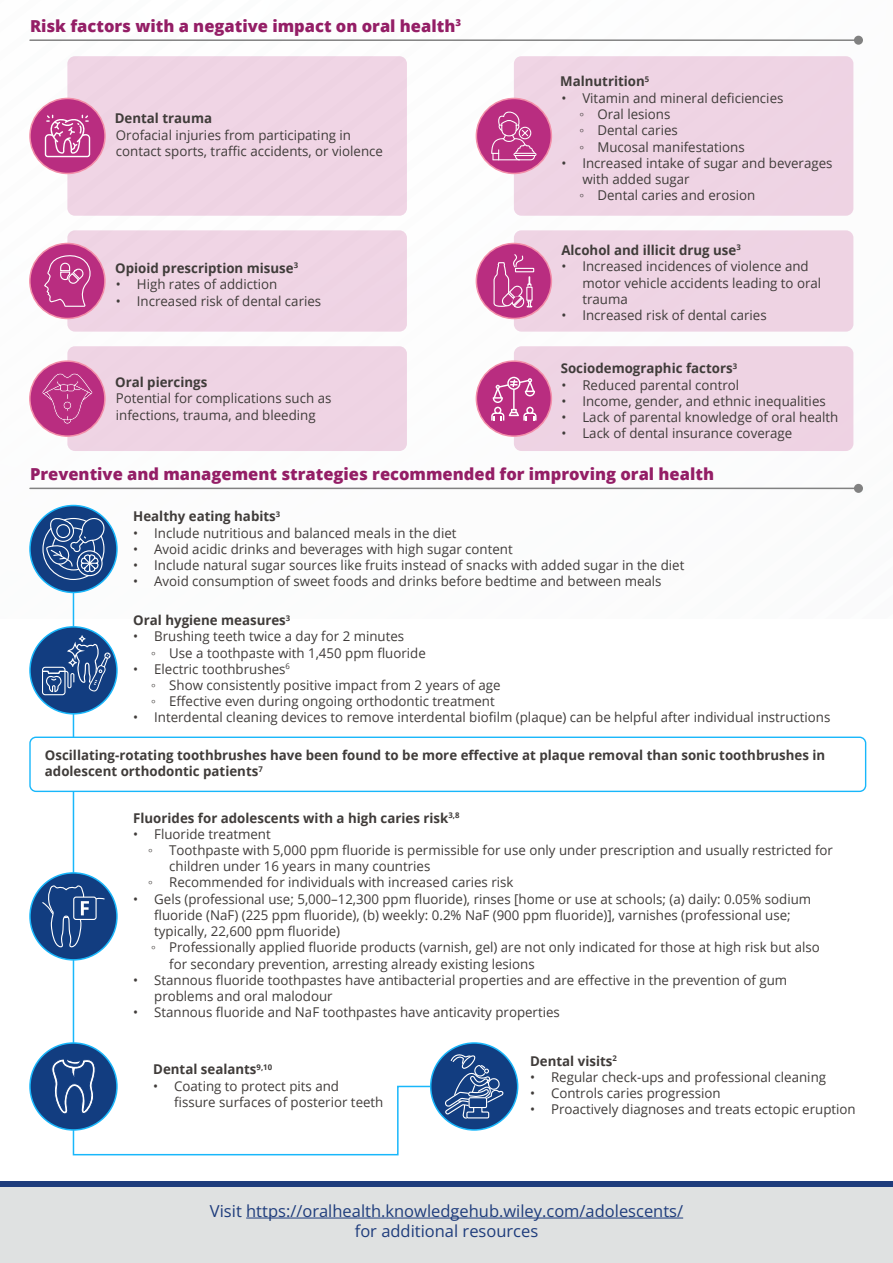
<style>
.page{position:relative;width:893px;height:1263px;background:#fff}
.page>*{position:absolute;margin:0;border:0;box-sizing:border-box;transform-origin:0 0}
.t1{font:800 16.5px "Open Sans";color:#941e66}
.t2{font:16.5px/19.8px "Open Sans";color:#1e3c7c;text-align:center}
.t3{font:13.5px/16.2px "Open Sans";color:#403c3a}
.t4{font:700 13.5px/16.2px "Open Sans";color:#403c3a}
.s1{font-family:"Times New Roman"}
</style>
<div class="page">
<svg style="left:29px;top:35px;width:834px;height:584px"></svg>
<hr style="left:30px;top:39px;width:829px;height:2px;background:#818181">
<div style="left:854px;top:36px;width:9px;height:9px;background:#818181;border-radius:50%"></div>
<div style="left:67px;top:230px;width:340px;height:102px;background:#efd4e5;border-radius:7px"></div>
<div style="left:30px;top:243px;width:75px;height:75px;background:#b92d80;border-radius:50%"></div>
<div style="left:29px;top:243px;width:77px;height:76px;border:2px solid #f38fa9;border-radius:50%"></div>
<div style="left:514px;top:230px;width:339px;height:102px;background:#eed3e3;border-radius:7px"></div>
<svg style="left:44px;top:255px;width:46px;height:52px"></svg>
<div style="left:476px;top:243px;width:75px;height:75px;background:#b92d80;border-radius:50%"></div>
<div style="left:476px;top:243px;width:76px;height:76px;border:2px solid #f38fa9;border-radius:50%"></div>
<div style="left:514px;top:346px;width:339px;height:105px;background:#eed3e3;border-radius:8px"></div>
<div style="left:476px;top:361px;width:75px;height:75px;background:#b92d80;border-radius:50%"></div>
<div style="left:476px;top:360px;width:76px;height:77px;border:2px solid #f38fa9;border-radius:50%"></div>
<div style="left:67px;top:346px;width:340px;height:105px;background:#efd4e4;border-radius:8px"></div>
<div style="left:30px;top:361px;width:75px;height:75px;background:#b92d80;border-radius:50%"></div>
<div style="left:29px;top:360px;width:77px;height:77px;border:2px solid #f38fa9;border-radius:50%"></div>
<svg style="left:42px;top:373px;width:51px;height:51px"></svg>
<svg style="left:491px;top:211px;width:45px;height:210px"></svg>
<div style="left:67px;top:56px;width:340px;height:160px;background:#f0d5e5;border-radius:8px"></div>
<div style="left:30px;top:98px;width:75px;height:75px;background:#b92d80;border-radius:50%"></div>
<div style="left:29px;top:98px;width:77px;height:76px;border:2px solid #f38fa9;border-radius:50%"></div>
<svg style="left:45px;top:115px;width:45px;height:42px"></svg>
<div style="left:514px;top:56px;width:339px;height:160px;background:#eed4e4;border-radius:8px"></div>
<div style="left:476px;top:98px;width:75px;height:75px;background:#b92d80;border-radius:50%"></div>
<div style="left:476px;top:98px;width:76px;height:76px;border:2px solid #f38fa9;border-radius:50%"></div>
<hr style="left:513px;top:153px;width:23px;height:3px;background:#fff;border-radius:2px">
<svg style="left:491px;top:111px;width:44px;height:49px"></svg>
<hr style="left:30px;top:488px;width:829px;height:1px;background:#818181">
<div style="left:854px;top:484px;width:9px;height:9px;background:#818181;border-radius:50%"></div>
<hr style="left:73px;top:571px;width:1px;height:491px;background:#18b7fb">
<div style="left:30px;top:505px;width:87px;height:87px;background:#123d80;border-radius:50%"></div>
<div style="left:29px;top:505px;width:89px;height:88px;border:2px solid #18b7fb;border-radius:50%"></div>
<svg style="left:42px;top:516px;width:63px;height:65px"></svg>
<div style="left:30px;top:627px;width:87px;height:87px;background:#123d80;border-radius:50%"></div>
<div style="left:29px;top:626px;width:89px;height:88px;border:2px solid #18b7fb;border-radius:50%"></div>
<svg style="left:42px;top:635px;width:69px;height:60px"></svg>
<div style="left:30px;top:873px;width:87px;height:87px;background:#123d80;border-radius:50%"></div>
<div style="left:29px;top:872px;width:89px;height:88px;border:2px solid #18b7fb;border-radius:50%"></div>
<svg style="left:41px;top:884px;width:65px;height:64px"></svg>
<div style="left:431px;top:1043px;width:87px;height:87px;background:#123d80;border-radius:50%"></div>
<div style="left:430px;top:1042px;width:88px;height:89px;border:2px solid #18b7fb;border-radius:50%"></div>
<svg style="left:443px;top:1053px;width:62px;height:66px"></svg>
<div style="left:30px;top:1043px;width:87px;height:87px;background:#123d80;border-radius:50%"></div>
<svg style="left:47px;top:1058px;width:385px;height:98px"></svg>
<div style="left:29px;top:736px;width:837px;height:56px;border:1px solid #18b7fb;border-radius:6px"></div>
<div style="left:0;top:1184px;width:893px;height:79px;background:#dfe1e1"></div>
<div style="left:0;top:1181px;width:893px;height:6px;background:#1e3c7c"></div>
<hr style="left:246px;top:1218px;width:437px;height:1px;background:#1e3c7c">
<p class="t1" style="left:30px;top:13px;width:433px">Risk factors with a negative impact on oral health<sup>3</sup></p>
<p class="t4" style="left:115px;top:110px;width:99px">Dental trauma</p>
<p class="t3" style="left:116px;top:126px;width:269px">Orofacial injuries from participating in contact sports, traffic accidents, or violence</p>
<p class="t4" style="left:115px;top:259px;width:185px">Opioid prescription misuse<sup>3</sup></p>
<p class="t3" style="left:116px;top:276px;width:163px">• High rates of addiction</p>
<p class="t3" style="left:116px;top:292px;width:207px">• Increased risk of dental caries</p>
<p class="t4" style="left:115px;top:373px;width:94px">Oral piercings</p>
<p class="t3" style="left:116px;top:390px;width:217px">Potential for complications such as infections, trauma, and bleeding</p>
<p class="t4" style="left:560px;top:73px;width:91px">Malnutrition<sup>5</sup></p>
<p class="t3" style="left:579px;top:90px;width:206px;text-indent:-18px">• Vitamin and mineral deficiencies <span class="s1">◦</span> Oral lesions<br><span class="s1">◦</span> Dental caries<br><span class="s1">◦</span> Mucosal manifestations</p>
<p class="t3" style="left:579px;top:154px;width:255px;text-indent:-18px">• Increased intake of sugar and beverages with added sugar<br><span class="s1">◦</span> Dental caries and erosion</p>
<p class="t4" style="left:561px;top:241px;width:181px">Alcohol and illicit drug use<sup>3</sup></p>
<p class="t3" style="left:582px;top:258px;width:240px;text-indent:-21px">• Increased incidences of violence and motor vehicle accidents leading to oral trauma</p>
<p class="t3" style="left:561px;top:307px;width:207px">• Increased risk of dental caries</p>
<p class="t4" style="left:561px;top:360px;width:178px">Sociodemographic factors<sup>3</sup></p>
<p class="t3" style="left:561px;top:376px;width:179px">• Reduced parental control</p>
<p class="t3" style="left:561px;top:393px;width:266px">• Income, gender, and ethnic inequalities</p>
<p class="t3" style="left:561px;top:409px;width:279px">• Lack of parental knowledge of oral health</p>
<p class="t3" style="left:561px;top:425px;width:232px">• Lack of dental insurance coverage</p>
<p class="t1" style="left:30px;top:461px;width:686px">Preventive and management strategies recommended for improving oral health</p>
<p class="t4" style="left:133px;top:508px;width:149px">Healthy eating habits<sup>3</sup></p>
<p class="t3" style="left:133px;top:524px;width:325px">• Include nutritious and balanced meals in the diet</p>
<p class="t3" style="left:133px;top:540px;width:381px">• Avoid acidic drinks and beverages with high sugar content</p>
<p class="t3" style="left:133px;top:557px;width:553px">• Include natural sugar sources like fruits instead of snacks with added sugar in the diet</p>
<p class="t3" style="left:133px;top:573px;width:530px">• Avoid consumption of sweet foods and drinks before bedtime and between meals</p>
<p class="t4" style="left:133px;top:612px;width:159px">Oral hygiene measures<sup>3</sup></p>
<p class="t3" style="left:151px;top:628px;width:276px;text-indent:-18px">• Brushing teeth twice a day for 2 minutes<br><span class="s1">◦</span> Use a toothpaste with 1,450 ppm fluoride</p>
<p class="t3" style="left:151px;top:660px;width:351px;text-indent:-18px">• Electric toothbrushes<sup>6<br></sup><span class="s1">◦</span> Show consistently positive impact from 2 years of age <span class="s1">◦</span> Effective even during ongoing orthodontic treatment</p>
<p class="t3" style="left:133px;top:709px;width:699px">• Interdental cleaning devices to remove interdental biofilm (plaque) can be helpful after individual instructions</p>
<p class="t4" style="left:45px;top:746px;width:782px">Oscillating-rotating toothbrushes have been found to be more effective at plaque removal than sonic toothbrushes in adolescent orthodontic patients<sup>7</sup></p>
<p class="t4" style="left:133px;top:809px;width:328px">Fluorides for adolescents with a high caries risk<sup>3,8</sup></p>
<p class="t3" style="left:133px;top:825px;width:139px">• Fluoride treatment</p>
<p class="t3" style="left:148px;top:842px;width:686px"><span class="s1">◦</span> Toothpaste with 5,000 ppm fluoride is permissible for use only under prescription and usually restricted for</p>
<p class="t3" style="left:169px;top:858px;width:263px">children under 16 years in many countries</p>
<p class="t3" style="left:148px;top:874px;width:367px"><span class="s1">◦</span> Recommended for individuals with increased caries risk</p>
<p class="t3" style="left:133px;top:890px;width:680px">• Gels (professional use; 5,000–12,300 ppm fluoride), rinses [home or use at schools; (a) daily: 0.05% sodium</p>
<p class="t3" style="left:154px;top:906px;width:638px">fluoride (NaF) (225 ppm fluoride), (b) weekly: 0.2% NaF (900 ppm fluoride)], varnishes (professional use;</p>
<p class="t3" style="left:154px;top:923px;width:187px">typically, 22,600 ppm fluoride)</p>
<p class="t3" style="left:151px;top:939px;width:670px"><span class="s1">◦</span> Professionally applied fluoride products (varnish, gel) are not only indicated for those at high risk but also</p>
<p class="t3" style="left:169px;top:955px;width:367px">for secondary prevention, arresting already existing lesions</p>
<p class="t3" style="left:154px;top:971px;width:634px;text-indent:-21px">• Stannous fluoride toothpastes have antibacterial properties and are effective in the prevention of gum problems and oral malodour</p>
<p class="t3" style="left:133px;top:1004px;width:428px">• Stannous fluoride and NaF toothpastes have anticavity properties</p>
<p class="t4" style="left:153px;top:1061px;width:120px">Dental sealants<sup>9,10</sup></p>
<p class="t3" style="left:174px;top:1077px;width:211px;text-indent:-21px">• Coating to protect pits and fissure surfaces of posterior teeth</p>
<p class="t4" style="left:530px;top:1052px;width:88px">Dental visits<sup>2</sup></p>
<p class="t3" style="left:530px;top:1068px;width:298px">• Regular check-ups and professional cleaning</p>
<p class="t3" style="left:530px;top:1085px;width:192px">• Controls caries progression</p>
<p class="t3" style="left:530px;top:1101px;width:327px">• Proactively diagnoses and treats ectopic eruption</p>
<p class="t2" style="left:210px;top:1201px;width:475px">Visit https://oralhealth.knowledgehub.wiley.com/adolescents/ for additional resources</p>
</div>
